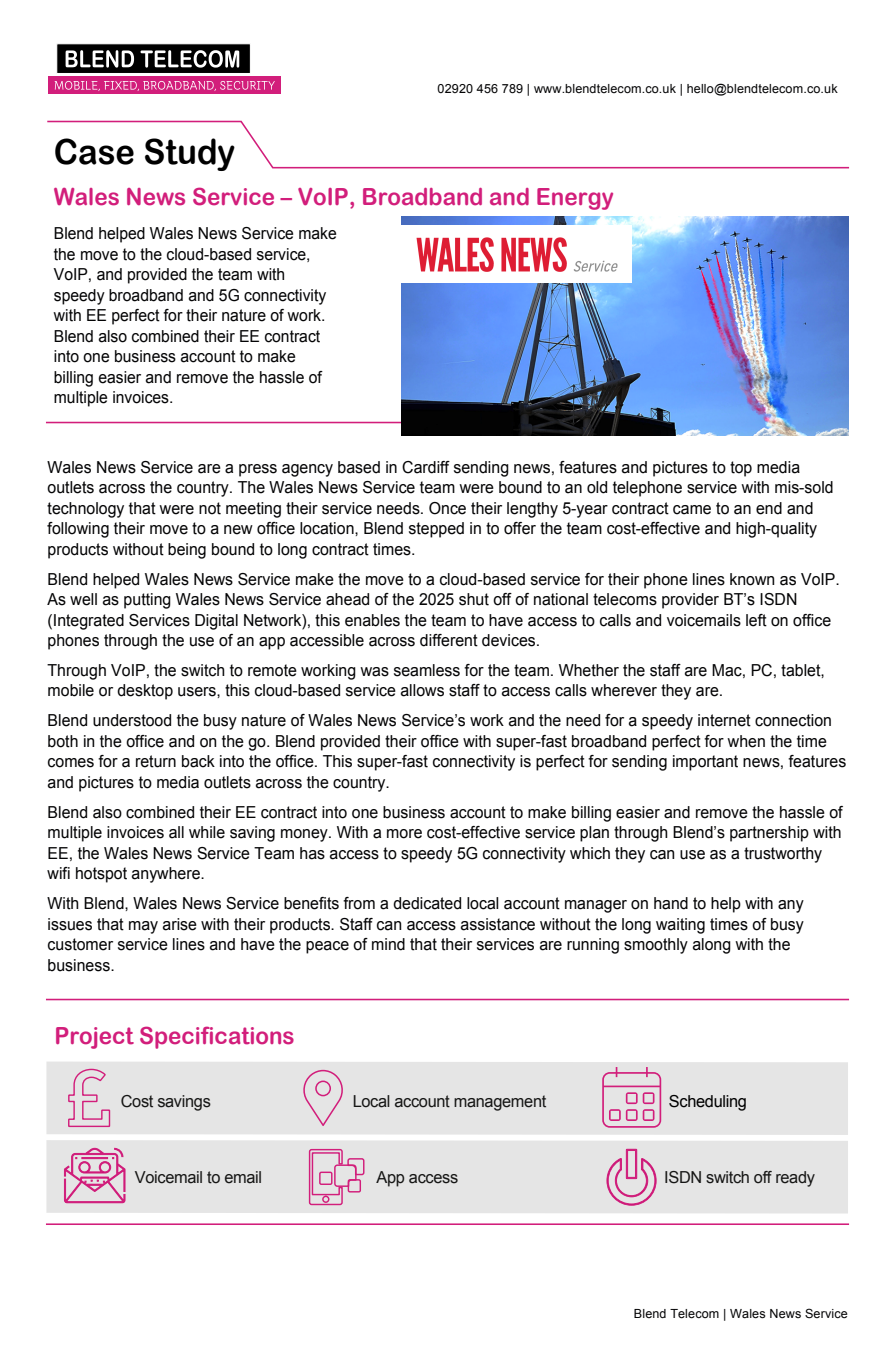
<style>
.page{position:relative;width:893px;height:1370px;background:#fff}
.page>*{position:absolute;margin:0;border:0;box-sizing:border-box;transform-origin:0 0}
.t1{font:34.65px "Arial Rounded MT Bold";color:#000;scale:.95 1}
.t2{font:23.7px "Arial Rounded MT Bold";color:#d21e7b;scale:.95 1}
.t3{font:16.5px/20.4px "Arial";color:#040405;scale:.96 1}
.t4{font:16.5px/20.4px "Arial";color:#040405;scale:.95 1}
.t5{font:16.5px "Arial";letter-spacing:-.02em;color:#161615}
.t6{font:16.5px "Arial";letter-spacing:-.02em;color:#000}
.t7{font:12.6px "Arial";letter-spacing:.01em;color:#040405}
</style>
<div class="page">
<div style="left:46px;top:1140px;width:802px;height:73px;background:#e5e5e5"></div>
<div style="left:56px;top:43px;width:195px;height:31px;background:#000;border:1px solid #fff"></div>
<svg style="left:66px;top:50px;width:68px;height:18px"></svg>
<svg style="left:141px;top:50px;width:98px;height:18px"></svg>
<div style="left:48px;top:76px;width:233px;height:18px;background:#d21e7b"></div>
<svg style="left:55px;top:81px;width:220px;height:10px"></svg>
<svg style="left:47px;top:120px;width:803px;height:49px"></svg>
<hr style="left:46px;top:421px;width:783px;height:2px;background:#d21e7b">
<hr style="left:46px;top:998px;width:803px;height:2px;background:#d21e7b">
<img style="left:401px;top:216px;width:447px;height:220px">
<img style="left:401px;top:225px;width:231px;height:58px">
<svg style="left:607px;top:1148px;width:49px;height:57px"></svg>
<div style="left:46px;top:1061px;width:802px;height:73px;background:#e5e5e5"></div>
<hr style="left:46px;top:1223px;width:803px;height:1px;background:#d21e7b">
<svg style="left:67px;top:1067px;width:44px;height:60px"></svg>
<svg style="left:64px;top:1147px;width:61px;height:55px"></svg>
<svg style="left:301px;top:1069px;width:44px;height:56px"></svg>
<svg style="left:602px;top:1066px;width:59px;height:61px"></svg>
<svg style="left:308px;top:1147px;width:57px;height:58px"></svg>
<div style="left:348px;top:1178px;width:13px;height:14px;border:1px solid #d21e7b"></div>
<h1 class="t1" style="left:54px;top:131px;width:193px">Case Study</h1>
<p class="t7" style="left:438px;top:80px;width:401px">02920 456 789 | www.blendtelecom.co.uk | hello@blendtelecom.co.uk</p>
<h2 class="t2" style="left:54px;top:183px;width:591px">Wales News Service – VoIP, Broadband and Energy</h2>
<p class="t4" style="left:54px;top:223px;width:299px">Blend helped Wales News Service make the move to the cloud-based service, VoIP, and provided the team with speedy broadband and 5G connectivity with EE perfect for their nature of work.<br>Blend also combined their EE contract into one business account to make billing easier and remove the hassle of multiple invoices.</p>
<p class="t3" style="left:48px;top:457px;width:820px">Wales News Service are a press agency based in Cardiff sending news, features and pictures to top media outlets across the country. The Wales News Service team were bound to an old telephone service with mis-sold technology that were not meeting their service needs. Once their lengthy 5-year contract came to an end and following their move to a new office location, Blend stepped in to offer the team cost-effective and high-quality products without being bound to long contract times.</p>
<p class="t3" style="left:48px;top:568px;width:827px">Blend helped Wales News Service make the move to a cloud-based service for their phone lines known as VoIP.<br>As well as putting Wales News Service ahead of the 2025 shut off of national telecoms provider BT’s ISDN (Integrated Services Digital Network), this enables the team to have access to calls and voicemails left on office phones through the use of an app accessible across different devices.</p>
<p class="t3" style="left:48px;top:660px;width:811px">Through VoIP, the switch to remote working was seamless for the team. Whether the staff are Mac, PC, tablet, mobile or desktop users, this cloud-based service allows staff to access calls wherever they are.</p>
<p class="t3" style="left:48px;top:710px;width:833px">Blend understood the busy nature of Wales News Service’s work and the need for a speedy internet connection both in the office and on the go. Blend provided their office with super-fast broadband perfect for when the time comes for a return back into the office. This super-fast connectivity is perfect for sending important news, features and pictures to media outlets across the country.</p>
<p class="t3" style="left:48px;top:801px;width:830px">Blend also combined their EE contract into one business account to make billing easier and remove the hassle of multiple invoices all while saving money. With a more cost-effective service plan through Blend’s partnership with EE, the Wales News Service Team has access to speedy 5G connectivity which they can use as a trustworthy wifi hotspot anywhere.</p>
<p class="t3" style="left:48px;top:893px;width:789px">With Blend, Wales News Service benefits from a dedicated local account manager on hand to help with any issues that may arise with their products. Staff can access assistance without the long waiting times of busy customer service lines and have the peace of mind that their services are running smoothly along with the business.</p>
<h2 class="t2" style="left:54px;top:1021px;width:255px">Project Specifications</h2>
<p class="t5" style="left:121px;top:1089px;width:92px">Cost savings</p>
<p class="t5" style="left:135px;top:1165px;width:129px">Voicemail to email</p>
<p class="t5" style="left:353px;top:1089px;width:195px">Local account management</p>
<p class="t6" style="left:669px;top:1090px;width:80px">Scheduling</p>
<p class="t5" style="left:377px;top:1165px;width:83px">App access</p>
<p class="t5" style="left:664px;top:1166px;width:152px">ISDN switch off ready</p>
<p class="t7" style="left:634px;top:1305px;width:215px">Blend Telecom | Wales News Service</p>
</div>
